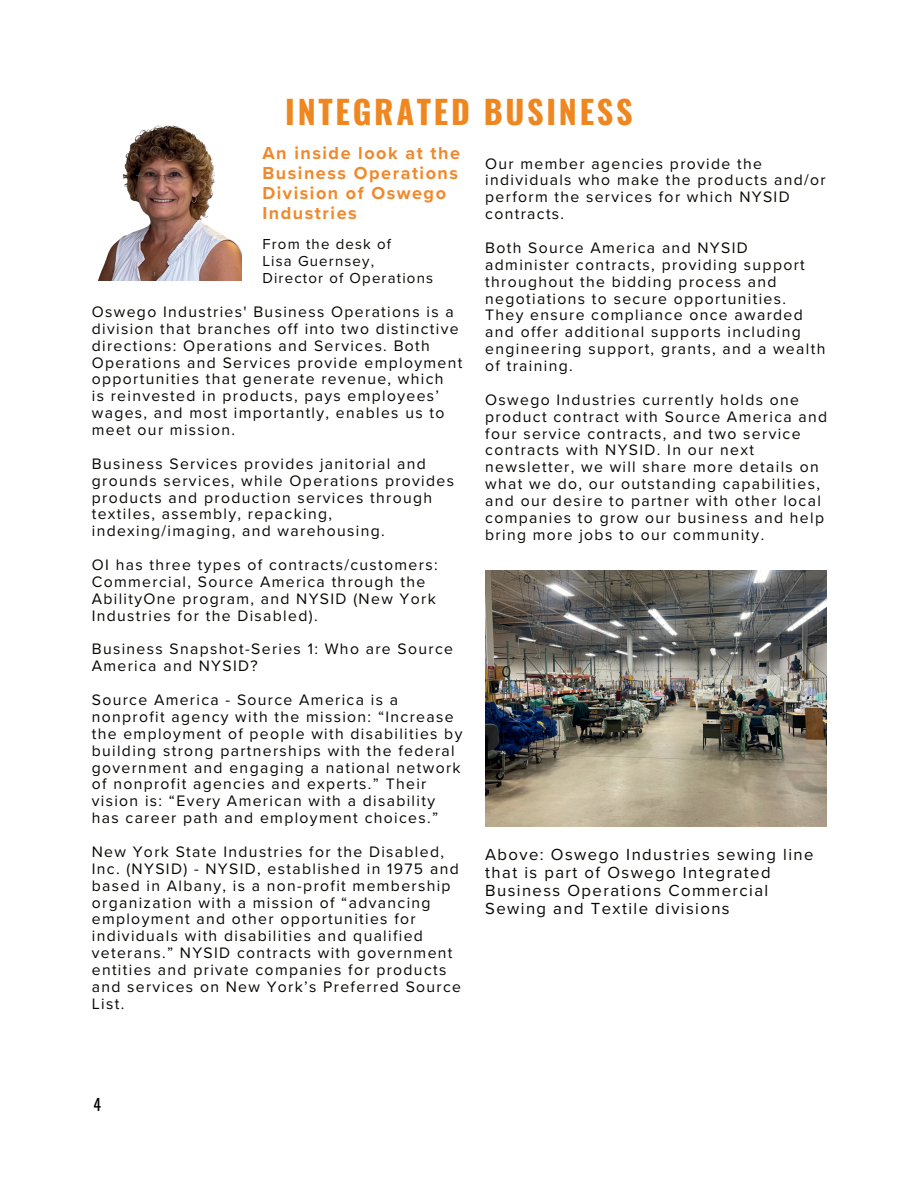
<style>
.page{position:relative;width:918px;height:1188px;background:#fff}
.page>*{position:absolute;margin:0;border:0;box-sizing:border-box;transform-origin:0 0}
.t1{font:700 32.25px "Oswald";letter-spacing:.085em;color:#ef8721}
.t2{font:18px/20.2px ".F0 x 375 cc 30";letter-spacing:.085em;color:#f1882b}
.t3{font:16.65px/18px ".F0 x 375 dd 00";letter-spacing:.085em;color:#080704}
.t4{font:15.75px/16.8px ".F0 x 375 dd 00";letter-spacing:.085em;color:#080704}
.t5{font:15.75px "Oswald";color:#080704}
.t6{font:15px/16.8px ".F0 x 375 dd 00";letter-spacing:.08em;color:#080704}
</style>
<div class="page">
<img style="left:485px;top:571px;width:341px;height:255px">
<img style="left:98px;top:125px;width:143px;height:156px">
<h1 class="t1" style="left:285px;top:95px;width:349px">INTEGRATED BUSINESS</h1>
<p class="t2" style="left:262px;top:144px;width:199px">An inside look at the<br>Business Operations<br>Division of Oswego<br>Industries</p>
<p class="t6" style="left:262px;top:236px;width:172px">From the desk of<br>Lisa Guernsey,<br>Director of Operations</p>
<p class="t4" style="left:92px;top:304px;width:372px">Oswego Industries' Business Operations is a division that branches off into two distinctive directions: Operations and Services. Both Operations and Services provide employment opportunities that generate revenue, which<br>is reinvested in products, pays employees’ wages, and most importantly, enables us to meet our mission.</p>
<p class="t4" style="left:92px;top:456px;width:364px">Business Services provides janitorial and grounds services, while Operations provides products and production services through textiles, assembly, repacking, indexing/imaging, and warehousing.</p>
<p class="t4" style="left:92px;top:557px;width:347px">OI has three types of contracts/customers:<br>Commercial, Source America through the AbilityOne program, and NYSID (New York Industries for the Disabled).</p>
<p class="t4" style="left:92px;top:642px;width:363px">Business Snapshot-Series 1: Who are Source<br>America and NYSID?</p>
<p class="t4" style="left:92px;top:692px;width:372px">Source America - Source America is a nonprofit agency with the mission: “Increase the employment of people with disabilities by building strong partnerships with the federal government and engaging a national network of nonprofit agencies and experts.” Their vision is: “Every American with a disability has career path and employment choices.”</p>
<p class="t4" style="left:92px;top:844px;width:371px">New York State Industries for the Disabled, Inc. (NYSID) - NYSID, established in 1975 and based in Albany, is a non-profit membership organization with a mission of “advancing employment and other opportunities for individuals with disabilities and qualified veterans.” NYSID contracts with government entities and private companies for products and services on New York’s Preferred Source List.</p>
<p class="t4" style="left:485px;top:156px;width:342px">Our member agencies provide the individuals who make the products and/or perform the services for which NYSID contracts.</p>
<p class="t4" style="left:485px;top:240px;width:342px">Both Source America and NYSID administer contracts, providing support throughout the bidding process and negotiations to secure opportunities.<br>They ensure compliance once awarded and offer additional supports including engineering support, grants, and a wealth of training.</p>
<p class="t4" style="left:485px;top:392px;width:344px">Oswego Industries currently holds one product contract with Source America and four service contracts, and two service contracts with NYSID. In our next newsletter, we will share more details on what we do, our outstanding capabilities, and our desire to partner with other local companies to grow our business and help bring more jobs to our community.</p>
<p class="t3" style="left:485px;top:847px;width:330px">Above: Oswego Industries sewing line that is part of Oswego Integrated Business Operations Commercial Sewing and Textile divisions</p>
<p class="t5" style="left:93px;top:1090px;width:9px">4</p>
</div>
